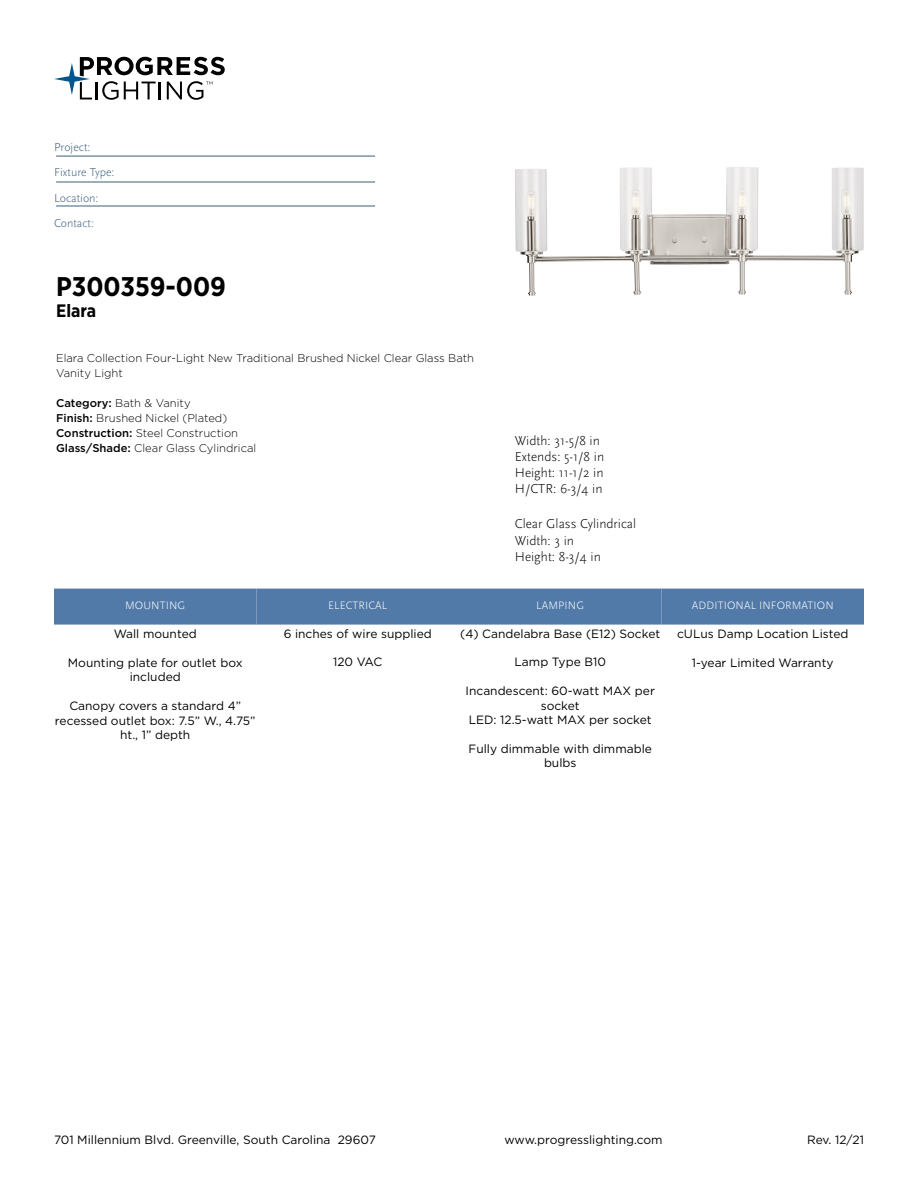
<style>
.page{position:relative;width:918px;height:1188px;background:#fff}
.page>*{position:absolute;margin:0;border:0;box-sizing:border-box;transform-origin:0 0}
.t1{font:700 27px "Gotham Narrow";color:#000}
.t2{font:700 18px "Gotham Narrow";color:#000}
.t3{font:300 13.5px/16.2px "Scala Sans Pro";color:#000}
.t4{font:12px/14.4px "Gotham";color:#000;text-align:center}
.t5{font:300 12px/25.5px "Scala Sans Pro";color:#3b5e7b}
.t6{font:300 11.25px/15px "Gotham";color:#000}
.t7{font:300 11.25px "Scala Sans Pro";letter-spacing:.01em;color:#fff}
.s1{font-weight:500}
</style>
<div class="page">
<svg style="left:54px;top:57px;width:171px;height:43px"></svg>
<hr style="left:56px;top:156px;width:319px;height:1px;background:#3b5e7b">
<hr style="left:56px;top:182px;width:319px;height:1px;background:#3b5e7b">
<hr style="left:56px;top:206px;width:319px;height:1px;background:#3b5e7b">
<img style="left:515px;top:167px;width:337px;height:129px">
<div style="left:54px;top:589px;width:202px;height:36px;background:#527aa8"></div>
<div style="left:256px;top:589px;width:203px;height:36px;background:#527aa8"></div>
<div style="left:459px;top:589px;width:203px;height:36px;background:#527aa8"></div>
<div style="left:662px;top:589px;width:202px;height:36px;background:#527aa8"></div>
<p class="t5" style="left:54px;top:134px;width:62px">Project:<br>Fixture Type:<br>Location:<br>Contact:</p>
<h1 class="t1" style="left:56px;top:270px;width:171px">P300359-009</h1>
<h2 class="t2" style="left:56px;top:300px;width:41px">Elara</h2>
<p class="t6" style="left:56px;top:351px;width:420px">Elara Collection Four-Light New Traditional Brushed Nickel Clear Glass Bath<br>Vanity Light</p>
<p class="t6" style="left:56px;top:396px;width:202px"><span class="s1">Category:</span> Bath &amp; Vanity<br><span class="s1">Finish:</span> Brushed Nickel (Plated)<br><span class="s1">Construction:</span> Steel Construction<br><span class="s1">Glass/Shade:</span> Clear Glass Cylindrical</p>
<p class="t3" style="left:515px;top:432px;width:91px">Width: 31-5/8 in<br>Extends: 5-1/8 in<br>Height: 11-1/2 in<br>H/CTR: 6-3/4 in</p>
<p class="t3" style="left:515px;top:516px;width:123px">Clear Glass Cylindrical<br>Width: 3 in<br>Height: 8-3/4 in</p>
<p class="t7" style="left:125px;top:599px;width:62px">MOUNTING</p>
<p class="t4" style="left:114px;top:627px;width:84px">Wall mounted</p>
<p class="t4" style="left:68px;top:655px;width:176px">Mounting plate for outlet box included</p>
<p class="t4" style="left:55px;top:699px;width:202px">Canopy covers a standard 4” recessed outlet box: 7.5” W., 4.75” ht., 1” depth</p>
<p class="t7" style="left:328px;top:599px;width:61px">ELECTRICAL</p>
<p class="t4" style="left:284px;top:626px;width:150px">6 inches of wire supplied</p>
<p class="t4" style="left:333px;top:655px;width:51px">120 VAC</p>
<p class="t7" style="left:536px;top:599px;width:49px">LAMPING</p>
<p class="t4" style="left:460px;top:626px;width:202px">(4) Candelabra Base (E12) Socket</p>
<p class="t4" style="left:515px;top:655px;width:93px">Lamp Type B10</p>
<p class="t4" style="left:466px;top:684px;width:191px">Incandescent: 60-watt MAX per socket<br>LED: 12.5-watt MAX per socket</p>
<p class="t4" style="left:469px;top:741px;width:185px">Fully dimmable with dimmable bulbs</p>
<p class="t7" style="left:692px;top:599px;width:143px">ADDITIONAL INFORMATION</p>
<p class="t4" style="left:677px;top:627px;width:173px">cULus Damp Location Listed</p>
<p class="t4" style="left:692px;top:655px;width:143px">1-year Limited Warranty</p>
<p class="t4" style="left:54px;top:1132px;width:323px">701 Millennium Blvd. Greenville, South Carolina 29607</p>
<p class="t4" style="left:504px;top:1132px;width:160px">www.progresslighting.com</p>
<p class="t4" style="left:807px;top:1132px;width:58px">Rev. 12/21</p>
</div>
